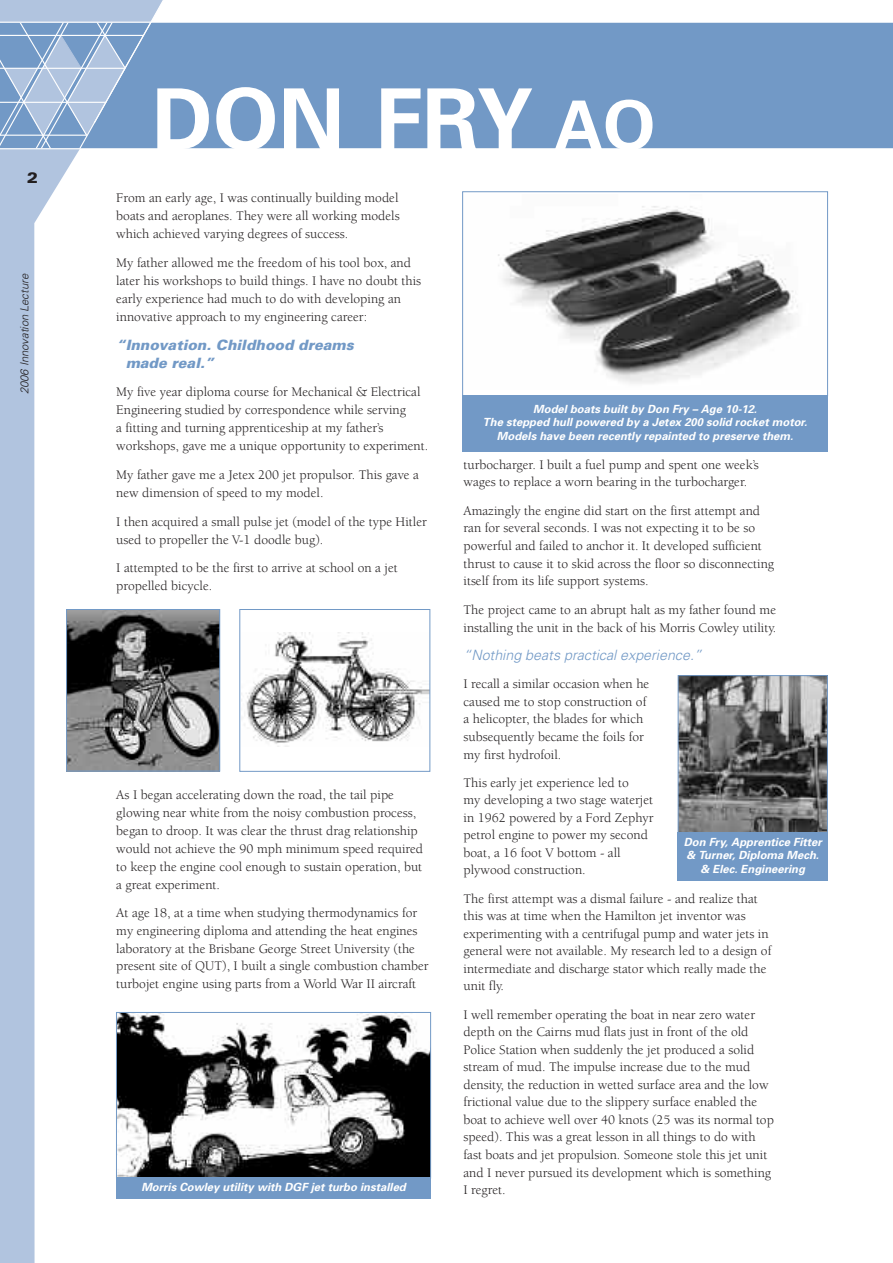
<style>
.page{position:relative;width:893px;height:1263px;background:#fff}
.page>*{position:absolute;margin:0;border:0;box-sizing:border-box;transform-origin:0 0}
.t1{font:700 84.3px "Univers";color:#fff}
.t2{font:900 expanded 15px "Univers";color:#231f20}
.t3{font:italic 900 14.25px/18px "Univers";color:#7299c6}
.t4{font:italic 300 14.25px "Univers";color:#7299c6}
.t5{font:13.5px/17.5px "Berkeley";color:#231f20}
.t6{font:italic 700 11.25px/13.5px "Univers";color:#fff;text-align:center}
.t7{font:italic 300 11.25px "Univers";color:#231f20}
.s1{font-size:67.5px}
</style>
<div class="page">
<div style="left:0;top:0;width:893px;height:149px;background:#7299c6"></div>
<div style="left:0;top:0;width:893px;height:22px;background:#fff"></div>
<svg style="left:0;top:152px;width:80px;height:1111px"></svg>
<svg style="left:0;top:0;width:163px;height:152px"></svg>
<hr style="left:0;top:22px;width:893px;height:1px;background:#fff">
<hr style="left:0;top:148px;width:893px;height:1px;background:#fff">
<img style="left:498px;top:206px;width:300px;height:178px">
<div style="left:462px;top:191px;width:366px;height:205px;border:1px solid #7299c6"></div>
<div style="left:462px;top:395px;width:366px;height:57px;background:#7299c6"></div>
<img style="left:68px;top:611px;width:150px;height:158px">
<div style="left:66px;top:609px;width:154px;height:162px;border:1px solid #7299c6"></div>
<img style="left:241px;top:632px;width:187px;height:112px">
<div style="left:239px;top:609px;width:191px;height:163px;border:1px solid #7299c6"></div>
<img style="left:118px;top:1014px;width:311px;height:162px">
<div style="left:116px;top:1012px;width:315px;height:166px;border:1px solid #7299c6"></div>
<div style="left:116px;top:1177px;width:315px;height:21px;background:#7299c6"></div>
<img style="left:680px;top:677px;width:146px;height:154px">
<div style="left:678px;top:675px;width:150px;height:158px;border:1px solid #7299c6"></div>
<div style="left:678px;top:832px;width:150px;height:49px;background:#7299c6"></div>
<p class="t2" style="left:27px;top:173px;width:13px">2</p>
<p class="t7" style="left:20px;top:394px;width:122px;rotate:-90deg">2006 Innovation Lecture</p>
<h1 class="t1" style="left:152px;top:88px;width:505px">DON FRY <span class="s1">AO</span></h1>
<p class="t5" style="left:116px;top:190px;width:285px;line-height:18px;text-align:justify">From an early age, I was continually building model boats and aeroplanes. They were all working models which achieved varying degrees of success.</p>
<p class="t5" style="left:116px;top:255px;width:306px;line-height:18px">My father allowed me the freedom of his tool box, and later his workshops to build things. I have no doubt this early experience had much to do with developing an innovative approach to my engineering career:</p>
<p class="t3" style="left:126px;top:337px;width:230px;text-indent:-9px">“Innovation. Childhood dreams made real.”</p>
<p class="t5" style="left:116px;top:384px;width:313px;line-height:18px">My five year diploma course for Mechanical &amp; Electrical Engineering studied by correspondence while serving<br>a fitting and turning apprenticeship at my father’s workshops, gave me a unique opportunity to experiment.</p>
<p class="t5" style="left:116px;top:467px;width:304px;line-height:18px">My father gave me a Jetex 200 jet propulsor. This gave a new dimension of speed to my model.</p>
<p class="t5" style="left:116px;top:513px;width:312px;line-height:18px">I then acquired a small pulse jet (model of the type Hitler used to propeller the V-1 doodle bug).</p>
<p class="t5" style="left:116px;top:560px;width:283px;line-height:18px">I attempted to be the first to arrive at school on a jet propelled bicycle.</p>
<p class="t5" style="left:116px;top:787px;width:308px;line-height:18px">As I began accelerating down the road, the tail pipe glowing near white from the noisy combustion process, began to droop. It was clear the thrust drag relationship would not achieve the 90 mph minimum speed required to keep the engine cool enough to sustain operation, but a great experiment.</p>
<p class="t5" style="left:116px;top:905px;width:314px">At age 18, at a time when studying thermodynamics for my engineering diploma and attending the heat engines laboratory at the Brisbane George Street University (the present site of QUT), I built a single combustion chamber turbojet engine using parts from a World War II aircraft</p>
<p class="t6" style="left:141px;top:1181px;width:266px">Morris Cowley utility with DGF jet turbo installed</p>
<p class="t6" style="left:483px;top:403px;width:326px">Model boats built by Don Fry – Age 10-12.<br>The stepped hull powered by a Jetex 200 solid rocket motor.<br>Models have been recently repainted to preserve them.</p>
<p class="t5" style="left:463px;top:457px;width:297px">turbocharger. I built a fuel pump and spent one week’s wages to replace a worn bearing in the turbocharger.</p>
<p class="t5" style="left:463px;top:503px;width:312px">Amazingly the engine did start on the first attempt and ran for several seconds. I was not expecting it to be so powerful and failed to anchor it. It developed sufficient thrust to cause it to skid across the floor so disconnecting itself from its life support systems.</p>
<p class="t5" style="left:463px;top:602px;width:314px">The project came to an abrupt halt as my father found me installing the unit in the back of his Morris Cowley utility.</p>
<p class="t4" style="left:463px;top:650px;width:240px">“Nothing beats practical experience.”</p>
<p class="t5" style="left:463px;top:676px;width:187px">I recall a similar occasion when he caused me to stop construction of a helicopter, the blades for which subsequently became the foils for my first hydrofoil.</p>
<p class="t5" style="left:463px;top:775px;width:192px">This early jet experience led to<br>my developing a two stage waterjet in 1962 powered by a Ford Zephyr petrol engine to power my second boat, a 16 foot V bottom - all plywood construction.</p>
<p class="t5" style="left:463px;top:891px;width:309px">The first attempt was a dismal failure - and realize that this was at time when the Hamilton jet inventor was experimenting with a centrifugal pump and water jets in general were not available. My research led to a design of intermediate and discharge stator which really made the unit fly.</p>
<p class="t5" style="left:463px;top:1007px;width:312px">I well remember operating the boat in near zero water depth on the Cairns mud flats just in front of the old Police Station when suddenly the jet produced a solid stream of mud. The impulse increase due to the mud density, the reduction in wetted surface area and the low frictional value due to the slippery surface enabled the boat to achieve well over 40 knots (25 was its normal top speed). This was a great lesson in all things to do with fast boats and jet propulsion. Someone stole this jet unit and I never pursued its development which is something I regret.</p>
<p class="t6" style="left:684px;top:836px;width:140px">Don Fry, Apprentice Fitter &amp; Turner, Diploma Mech. &amp; Elec. Engineering</p>
</div>
